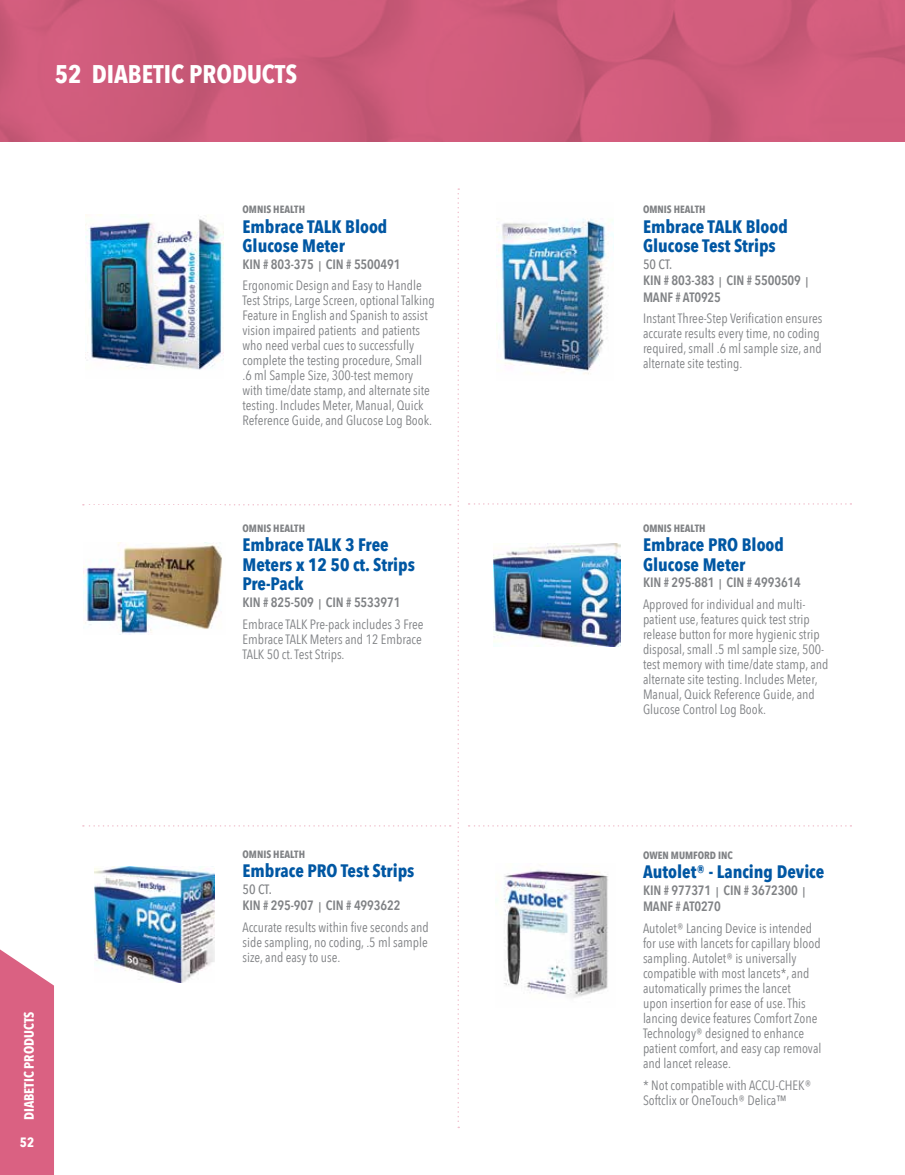
<style>
.page{position:relative;width:905px;height:1175px;background:#fff}
.page>*{position:absolute;margin:0;border:0;box-sizing:border-box;transform-origin:0 0}
.t1{font:700 25.5px "Avenir Next Condensed";color:#fff}
.t2{font:700 18px/19.5px "Avenir Next Condensed";color:#0057a3}
.t3{font:13.5px/15px "Avenir Next Condensed";color:#808285}
.t4{font:600 13.5px/16.5px "Avenir Next Condensed";letter-spacing:-.01em;color:#808285}
.t5{font:700 13.5px "Avenir Next Condensed";color:#fff}
.t6{font:700 10.5px "Avenir Next Condensed";color:#808285}
.s1{font-weight:600}
.s2{font-weight:600;font-size:10.5px}
.s3{font-weight:500}
.s4{font-size:10.5px}
</style>
<div class="page">
<img style="left:0;top:0;width:904px;height:142px">
<svg style="left:0;top:949px;width:54px;height:225px;background:#dc6d8b"></svg>
<img style="left:493px;top:544px;width:127px;height:103px">
<svg style="left:83px;top:825px;width:367px;height:1px"></svg>
<svg style="left:83px;top:504px;width:367px;height:1px"></svg>
<svg style="left:468px;top:503px;width:383px;height:1px"></svg>
<svg style="left:468px;top:825px;width:383px;height:1px"></svg>
<img style="left:83px;top:542px;width:139px;height:92px">
<img style="left:85px;top:215px;width:138px;height:155px">
<img style="left:497px;top:218px;width:117px;height:156px">
<svg style="left:457px;top:188px;width:2px;height:940px"></svg>
<img style="left:94px;top:867px;width:120px;height:115px">
<img style="left:495px;top:869px;width:113px;height:129px">
<h1 class="t1" style="left:55px;top:58px;width:244px">52 DIABETIC PRODUCTS</h1>
<p class="t6" style="left:242px;top:203px;width:64px">OMNIS HEALTH</p>
<h2 class="t2" style="left:242px;top:216px;width:146px">Embrace TALK Blood<br>Glucose Meter</h2>
<p class="t3" style="left:242px;top:252px;width:181px;line-height:21.8px"><span class="s1">KIN # 803-375</span> <span class="s2">|</span> <span class="s1">CIN # 5500491<br></span>Ergonomic Design and Easy to Handle</p>
<p class="t3" style="left:242px;top:292px;width:194px">Test Strips, Large Screen, optional Talking Feature in English and Spanish to assist vision impaired patients and patients who need verbal cues to successfully complete the testing procedure, Small .6 ml Sample Size, 300-test memory with time/date stamp, and alternate site testing. Includes Meter, Manual, Quick Reference Guide, and Glucose Log Book.</p>
<p class="t6" style="left:242px;top:521px;width:64px">OMNIS HEALTH</p>
<h2 class="t2" style="left:242px;top:535px;width:174px">Embrace TALK 3 Free<br>Meters x 12 50 ct. Strips<br>Pre-Pack</h2>
<p class="t3" style="left:242px;top:590px;width:182px;line-height:21.8px"><span class="s1">KIN # 825-509</span> <span class="s2">|</span> <span class="s1">CIN # 5533971<br></span>Embrace TALK Pre-pack includes 3 Free</p>
<p class="t3" style="left:242px;top:630px;width:181px">Embrace TALK Meters and 12 Embrace<br>TALK 50 ct. Test Strips.</p>
<p class="t5" style="left:21px;top:1120px;width:110px;rotate:-90deg">DIABETIC PRODUCTS</p>
<p class="t5" style="left:20px;top:1134px;width:16px">52</p>
<p class="t6" style="left:242px;top:847px;width:64px">OMNIS HEALTH</p>
<h2 class="t2" style="left:242px;top:861px;width:173px">Embrace PRO Test Strips</h2>
<p class="t4" style="left:242px;top:880px;width:159px"><span class="s3">50 CT.<br></span>KIN # 295-907 <span class="s4">|</span> CIN # 4993622</p>
<p class="t3" style="left:242px;top:919px;width:188px;text-align:justify">Accurate results within five seconds and side sampling, no coding, .5 ml sample size, and easy to use.</p>
<p class="t6" style="left:643px;top:203px;width:64px">OMNIS HEALTH</p>
<h2 class="t2" style="left:643px;top:216px;width:146px">Embrace TALK Blood<br>Glucose Test Strips</h2>
<p class="t4" style="left:643px;top:255px;width:167px"><span class="s3">50 CT.<br></span>KIN # 803-383 <span class="s4">|</span> CIN # 5500509 <span class="s4">|<br></span>MANF # AT0925</p>
<p class="t3" style="left:643px;top:310px;width:181px">Instant Three-Step Verification ensures accurate results every time, no coding required, small .6 ml sample size, and alternate site testing.</p>
<p class="t6" style="left:643px;top:521px;width:64px">OMNIS HEALTH</p>
<h2 class="t2" style="left:643px;top:535px;width:142px">Embrace PRO Blood<br>Glucose Meter</h2>
<p class="t3" style="left:643px;top:571px;width:164px;line-height:21.8px"><span class="s1">KIN # 295-881</span> <span class="s2">|</span> <span class="s1">CIN # 4993614<br></span>Approved for individual and multi-</p>
<p class="t3" style="left:643px;top:611px;width:187px">patient use, features quick test strip release button for more hygienic strip disposal, small .5 ml sample size, 500- test memory with time/date stamp, and alternate site testing. Includes Meter, Manual, Quick Reference Guide, and Glucose Control Log Book.</p>
<p class="t6" style="left:643px;top:848px;width:91px">OWEN MUMFORD INC</p>
<h2 class="t2" style="left:643px;top:862px;width:183px">Autolet® - Lancing Device</h2>
<p class="t4" style="left:643px;top:881px;width:164px">KIN # 977371 <span class="s4">|</span> CIN # 3672300 <span class="s4">|<br></span>MANF # AT0270</p>
<p class="t3" style="left:643px;top:920px;width:180px">Autolet® Lancing Device is intended for use with lancets for capillary blood sampling. Autolet® is universally compatible with most lancets*, and automatically primes the lancet<br>upon insertion for ease of use. This lancing device features Comfort Zone Technology® designed to enhance patient comfort, and easy cap removal and lancet release.</p>
<p class="t3" style="left:643px;top:1077px;width:170px">* Not compatible with ACCU-CHEK®<br>Softclix or OneTouch® Delica™</p>
</div>
